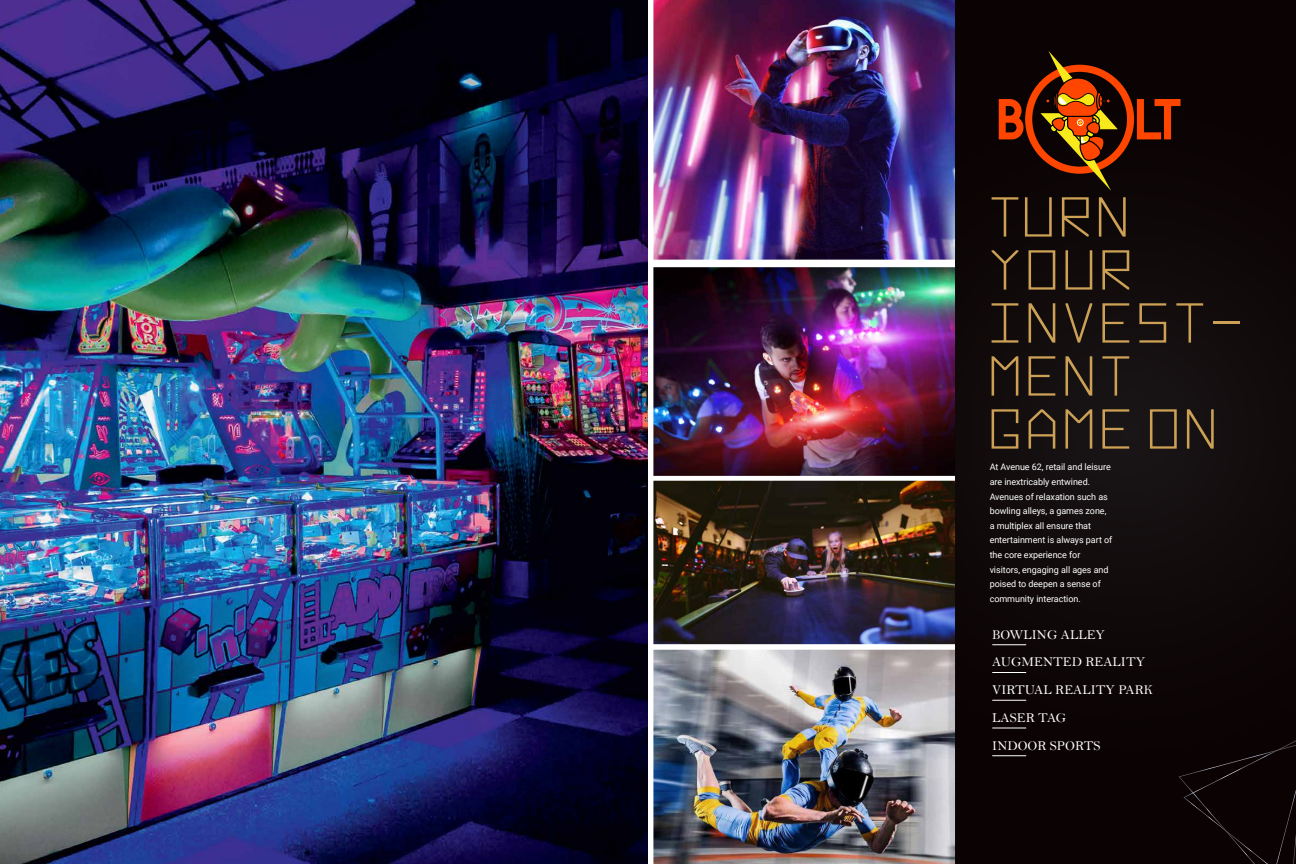
<style>
.page{position:relative;width:1296px;height:864px;background:#fff}
.page>*{position:absolute;margin:0;border:0;box-sizing:border-box;transform-origin:0 0}
.t1{font:700 52.28px/53px "Hyperspace";letter-spacing:.095em;color:#cca156}
.t2{font:13.5px/27.8px "Bell";color:#fff}
.t3{font:9px/14.6px "Roboto";letter-spacing:-.005em;color:#fff}
</style>
<div class="page">
<div style="left:955px;top:0;width:341px;height:864px;background:#0f0809"></div>
<hr style="left:992px;top:644px;width:34px;height:1px;background:#fff">
<hr style="left:992px;top:672px;width:34px;height:1px;background:#fff">
<hr style="left:992px;top:700px;width:34px;height:1px;background:#fff">
<hr style="left:992px;top:728px;width:34px;height:1px;background:#fff">
<hr style="left:992px;top:755px;width:34px;height:1px;background:#fff">
<img style="left:0;top:0;width:648px;height:864px">
<img style="left:653px;top:0;width:302px;height:260px">
<img style="left:653px;top:650px;width:302px;height:214px">
<img style="left:653px;top:267px;width:302px;height:209px">
<img style="left:653px;top:481px;width:302px;height:163px">
<svg style="left:1179px;top:740px;width:117px;height:124px"></svg>
<svg style="left:999px;top:51px;width:182px;height:140px"></svg>
<h1 class="t1" style="left:992px;top:188px;width:256px">TURN<br>YOUR<br>INVEST-<br>MENT<br>GAME ON</h1>
<p class="t3" style="left:990px;top:459px;width:124px">At Avenue 62, retail and leisure are inextricably entwined.<br>Avenues of relaxation such as bowling alleys, a games zone, a multiplex all ensure that entertainment is always part of the core experience for visitors, engaging all ages and poised to deepen a sense of community interaction.</p>
<h2 class="t2" style="left:992px;top:620px;width:162px">BOWLING ALLEY<br>AUGMENTED REALITY<br>VIRTUAL REALITY PARK<br>LASER TAG<br>INDOOR SPORTS</h2>
</div>
